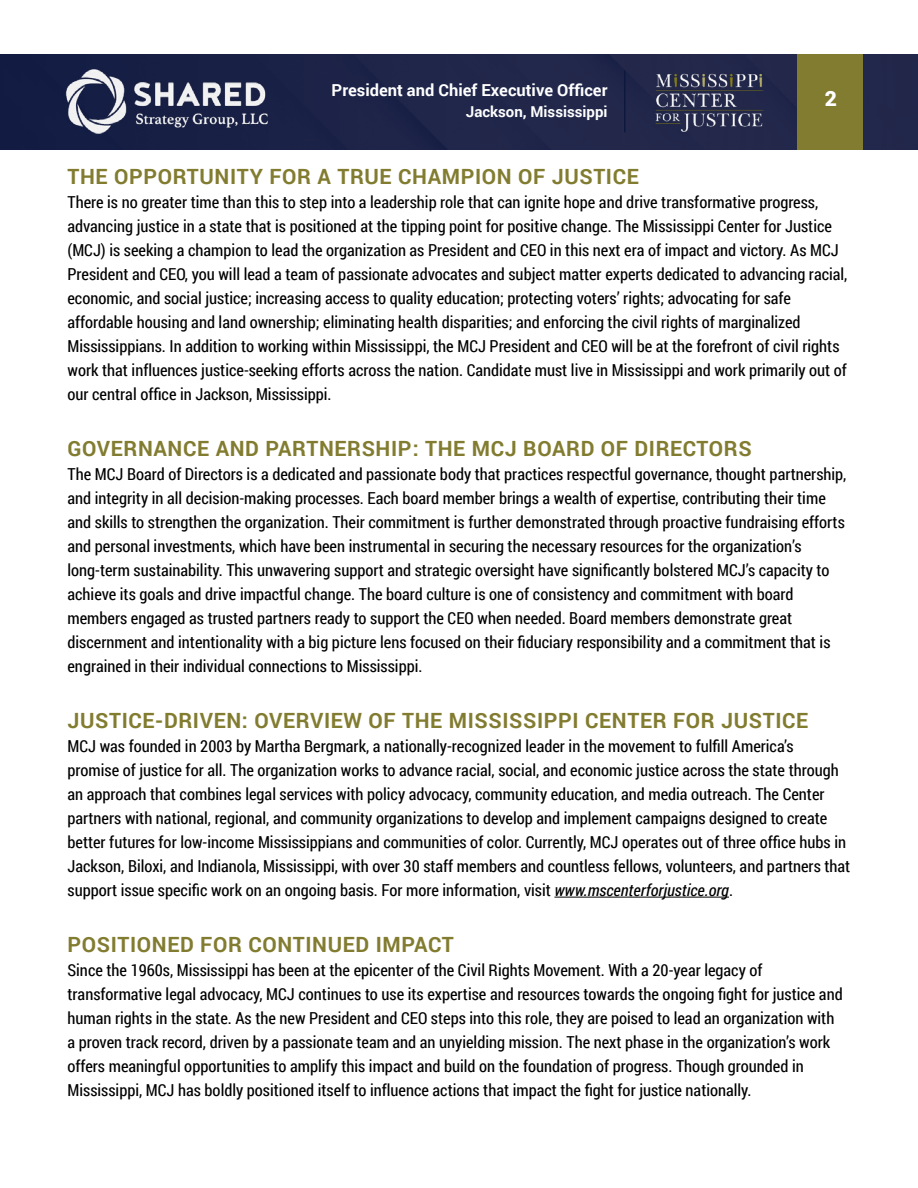
<style>
.page{position:relative;width:918px;height:1188px;background:#fff}
.page>*{position:absolute;margin:0;border:0;box-sizing:border-box;transform-origin:0 0}
.t1{font:700 21px "Roboto";letter-spacing:.03em;color:#827c30}
.t2{font:900 21px "Roboto";color:#fff}
.t3{font:16.5px/24px "Roboto Condensed";color:#000}
.t4{font:700 16.5px "Roboto";color:#fff}
.t5{font:700 15px "Roboto";color:#fff}
.s1{font-style:italic}
</style>
<div class="page">
<img style="left:0;top:54px;width:918px;height:95px">
<img style="left:62px;top:70px;width:212px;height:65px">
<img style="left:655px;top:68px;width:108px;height:67px">
<hr style="left:624px;top:71px;width:2px;height:61px;background:#0d183f">
<div style="left:797px;top:54px;width:66px;height:95px;background:#827c30"></div>
<hr style="left:554px;top:897px;width:175px;height:1px;background:#000">
<p class="t4" style="left:332px;top:78px;width:277px">President and Chief Executive Officer</p>
<p class="t5" style="left:466px;top:101px;width:143px">Jackson, Mississippi</p>
<p class="t2" style="left:825px;top:83px;width:14px">2</p>
<p class="t1" style="left:68px;top:162px;width:573px">THE OPPORTUNITY FOR A TRUE CHAMPION OF JUSTICE</p>
<p class="t3" style="left:68px;top:190px;width:782px">There is no greater time than this to step into a leadership role that can ignite hope and drive transformative progress, advancing justice in a state that is positioned at the tipping point for positive change. The Mississippi Center for Justice (MCJ) is seeking a champion to lead the organization as President and CEO in this next era of impact and victory. As MCJ President and CEO, you will lead a team of passionate advocates and subject matter experts dedicated to advancing racial, economic, and social justice; increasing access to quality education; protecting voters’ rights; advocating for safe affordable housing and land ownership; eliminating health disparities; and enforcing the civil rights of marginalized Mississippians. In addition to working within Mississippi, the MCJ President and CEO will be at the forefront of civil rights work that influences justice-seeking efforts across the nation. Candidate must live in Mississippi and work primarily out of our central office in Jackson, Mississippi.</p>
<p class="t1" style="left:68px;top:434px;width:686px">GOVERNANCE AND PARTNERSHIP: THE MCJ BOARD OF DIRECTORS</p>
<p class="t3" style="left:68px;top:462px;width:781px">The MCJ Board of Directors is a dedicated and passionate body that practices respectful governance, thought partnership, and integrity in all decision-making processes. Each board member brings a wealth of expertise, contributing their time and skills to strengthen the organization. Their commitment is further demonstrated through proactive fundraising efforts and personal investments, which have been instrumental in securing the necessary resources for the organization’s long-term sustainability. This unwavering support and strategic oversight have significantly bolstered MCJ’s capacity to achieve its goals and drive impactful change. The board culture is one of consistency and commitment with board members engaged as trusted partners ready to support the CEO when needed. Board members demonstrate great discernment and intentionality with a big picture lens focused on their fiduciary responsibility and a commitment that is engrained in their individual connections to Mississippi.</p>
<p class="t1" style="left:68px;top:706px;width:742px">JUSTICE-DRIVEN: OVERVIEW OF THE MISSISSIPPI CENTER FOR JUSTICE</p>
<p class="t3" style="left:68px;top:733px;width:784px">MCJ was founded in 2003 by Martha Bergmark, a nationally-recognized leader in the movement to fulfill America’s<br>promise of justice for all. The organization works to advance racial, social, and economic justice across the state through an approach that combines legal services with policy advocacy, community education, and media outreach. The Center partners with national, regional, and community organizations to develop and implement campaigns designed to create better futures for low-income Mississippians and communities of color. Currently, MCJ operates out of three office hubs in Jackson, Biloxi, and Indianola, Mississippi, with over 30 staff members and countless fellows, volunteers, and partners that support issue specific work on an ongoing basis. For more information, visit <span class="s1">www.mscenterforjustice.org</span>.</p>
<p class="t1" style="left:68px;top:930px;width:388px">POSITIONED FOR CONTINUED IMPACT</p>
<p class="t3" style="left:68px;top:957px;width:777px">Since the 1960s, Mississippi has been at the epicenter of the Civil Rights Movement. With a 20-year legacy of transformative legal advocacy, MCJ continues to use its expertise and resources towards the ongoing fight for justice and human rights in the state. As the new President and CEO steps into this role, they are poised to lead an organization with a proven track record, driven by a passionate team and an unyielding mission. The next phase in the organization’s work offers meaningful opportunities to amplify this impact and build on the foundation of progress. Though grounded in Mississippi, MCJ has boldly positioned itself to influence actions that impact the fight for justice nationally.</p>
</div>
